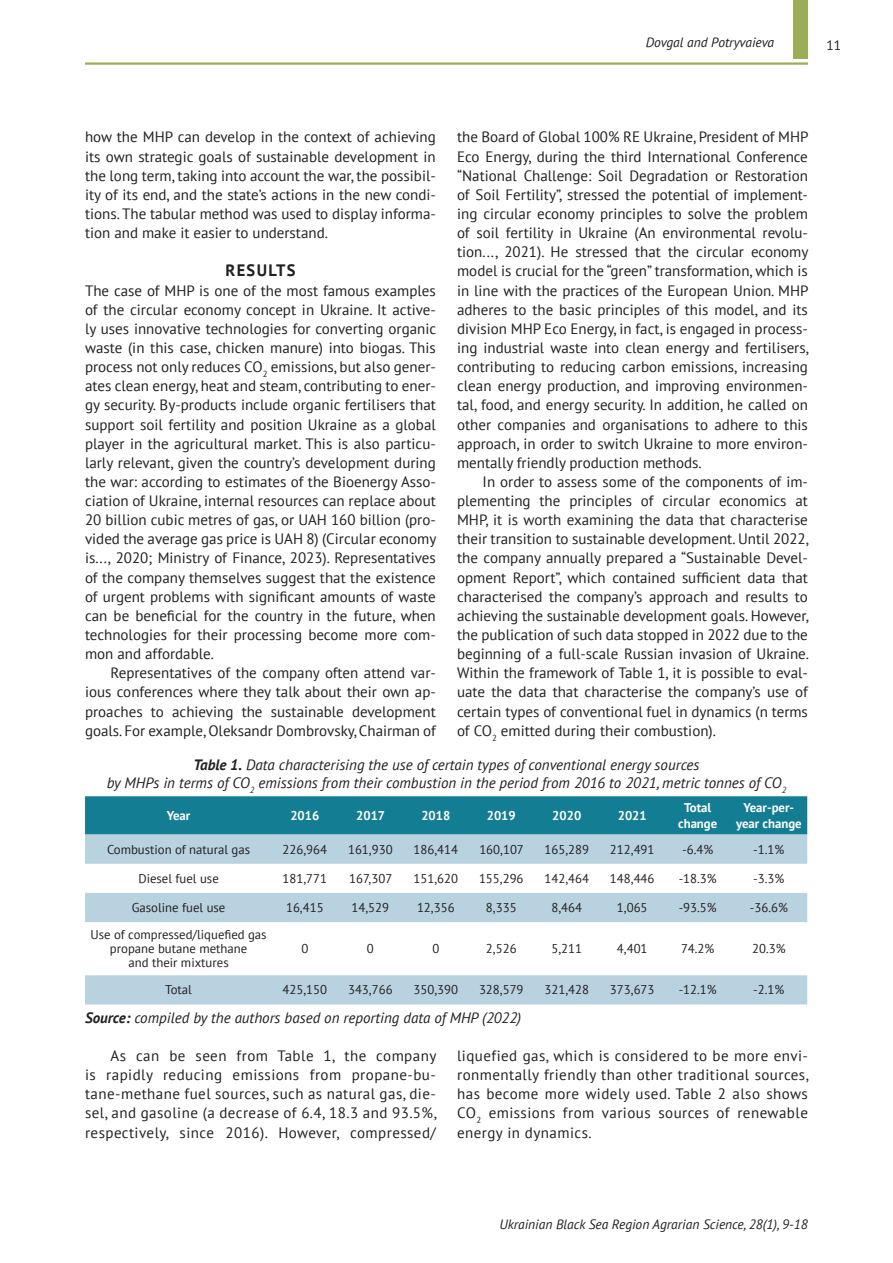
<style>
.page{position:relative;width:893px;height:1263px;background:#fff}
.page>*{position:absolute;margin:0;border:0;box-sizing:border-box;transform-origin:0 0}
.Normal1{font:700 16.5px "PT Sans";letter-spacing:.08em;color:#231f20}
.t1{font:15px/19.2px "PT Sans";color:#231f20;text-align:justify}
.Body_Text{font:italic 15px/18px "PT Sans";color:#231f20;text-align:center}
.t2{font:italic 13.5px "PT Sans";color:#231f20}
.t3{font:13.5px "PT Sans";color:#231f20}
.t4{font:12.75px/13.8px "PT Sans";color:#231f20;text-align:center}
.t5{font:700 12.75px/15.3px "PT Sans";color:#fff;text-align:center}
.s1{font-weight:700}
</style>
<div class="page">
<hr style="left:85px;top:62px;width:723px;height:3px;background:#9bad57">
<div style="left:794px;top:0;width:14px;height:58px;background:#9bad57"></div>
<div style="left:85px;top:796px;width:722px;height:38px;background:#137d94"></div>
<svg style="left:85px;top:834px;width:722px;height:170px;fill:#b9d2df"></svg>
<p class="t2" style="left:646px;top:33px;width:130px">Dovgal and Potryvaieva</p>
<p class="t3" style="left:826px;top:36px;width:16px">11</p>
<p class="t1" style="left:85px;top:127px;width:352px">how the MHP can develop in the context of achieving its own strategic goals of sustainable development in the long term, taking into account the war, the possibil&shy;ity of its end, and the state’s actions in the new condi&shy;tions. The tabular method was used to display informa&shy;tion and make it easier to understand.</p>
<p class="Normal1" style="left:225px;top:260px;width:71px">RESULTS</p>
<p class="t1" style="left:85px;top:280px;width:353px">The case of MHP is one of the most famous examples of the circular economy concept in Ukraine. It active&shy;ly uses innovative technologies for converting organic waste (in this case, chicken manure) into biogas. This process not only reduces CO<sub>2</sub> emissions, but also gener&shy;ates clean energy, heat and steam, contributing to ener&shy;gy security. By-products include organic fertilisers that support soil fertility and position Ukraine as a global player in the agricultural market. This is also particu&shy;larly relevant, given the country’s development during the war: according to estimates of the Bioenergy Asso&shy;ciation of Ukraine, internal resources can replace about 20 billion cubic metres of gas, or UAH 160 billion (pro&shy;vided the average gas price is UAH 8) (Circular economy is..., 2020; Ministry of Finance, 2023). Representatives of the company themselves suggest that the existence of urgent problems with significant amounts of waste can be beneficial for the country in the future, when technologies for their processing become more com&shy;mon and affordable.</p>
<p class="t1" style="left:85px;top:663px;width:352px;text-indent:26px">Representatives of the company often attend var&shy;ious conferences where they talk about their own ap&shy;proaches to achieving the sustainable development goals. For example, Oleksandr Dombrovsky, Chairman of</p>
<p class="t1" style="left:457px;top:127px;width:353px">the Board of Global 100% RE Ukraine, President of MHP Eco Energy, during the third International Conference “National Challenge: Soil Degradation or Restoration of Soil Fertility”, stressed the potential of implement&shy;ing circular economy principles to solve the problem of soil fertility in Ukraine (An environmental revolu&shy;tion..., 2021). He stressed that the circular economy model is crucial for the “green” transformation, which is in line with the practices of the European Union. MHP adheres to the basic principles of this model, and its division MHP Eco Energy, in fact, is engaged in process&shy;ing industrial waste into clean energy and fertilisers, contributing to reducing carbon emissions, increasing clean energy production, and improving environmen&shy;tal, food, and energy security. In addition, he called on other companies and organisations to adhere to this approach, in order to switch Ukraine to more environ&shy;mentally friendly production methods.</p>
<p class="t1" style="left:457px;top:472px;width:353px;text-indent:26px">In order to assess some of the components of im&shy;plementing the principles of circular economics at MHP, it is worth examining the data that characterise their transition to sustainable development. Until 2022, the company annually prepared a “Sustainable Devel&shy;opment Report”, which contained sufficient data that characterised the company’s approach and results to achieving the sustainable development goals. However, the publication of such data stopped in 2022 due to the beginning of a full-scale Russian invasion of Ukraine.<br>Within the framework of Table 1, it is possible to eval&shy;uate the data that characterise the company’s use of certain types of conventional fuel in dynamics (n terms of CO<sub>2</sub> emitted during their combustion).</p>
<p class="Body_Text" style="left:107px;top:755px;width:681px"><span class="s1">Table 1.</span> Data characterising the use of certain types of conventional energy sources<br>by MHPs in terms of CO<sub>2</sub> emissions from their combustion in the period from 2016 to 2021, metric tonnes of CO<sub>2</sub></p>
<p class="t5" style="left:167px;top:807px;width:25px">Year</p>
<p class="t5" style="left:290px;top:807px;width:30px">2016</p>
<p class="t5" style="left:356px;top:807px;width:30px">2017</p>
<p class="t5" style="left:421px;top:807px;width:30px">2018</p>
<p class="t5" style="left:487px;top:807px;width:30px">2019</p>
<p class="t5" style="left:552px;top:807px;width:30px">2020</p>
<p class="t5" style="left:618px;top:807px;width:30px">2021</p>
<p class="t5" style="left:678px;top:800px;width:41px">Total change</p>
<p class="t5" style="left:736px;top:800px;width:67px">Year-per&shy;year change</p>
<p class="t4" style="left:107px;top:842px;width:145px">Combustion of natural gas</p>
<p class="t4" style="left:283px;top:842px;width:46px">226,964</p>
<p class="t4" style="left:348px;top:842px;width:46px">161,930</p>
<p class="t4" style="left:414px;top:842px;width:46px">186,414</p>
<p class="t4" style="left:479px;top:842px;width:46px">160,107</p>
<p class="t4" style="left:544px;top:842px;width:46px">165,289</p>
<p class="t4" style="left:610px;top:842px;width:46px">212,491</p>
<p class="t4" style="left:682px;top:842px;width:33px">-6.4%</p>
<p class="t4" style="left:753px;top:842px;width:33px">-1.1%</p>
<p class="t4" style="left:138px;top:871px;width:82px">Diesel fuel use</p>
<p class="t4" style="left:283px;top:871px;width:46px">181,771</p>
<p class="t4" style="left:349px;top:871px;width:45px">167,307</p>
<p class="t4" style="left:414px;top:871px;width:46px">151,620</p>
<p class="t4" style="left:479px;top:871px;width:46px">155,296</p>
<p class="t4" style="left:544px;top:871px;width:46px">142,464</p>
<p class="t4" style="left:610px;top:871px;width:46px">148,446</p>
<p class="t4" style="left:679px;top:871px;width:40px">-18.3%</p>
<p class="t4" style="left:753px;top:871px;width:33px">-3.3%</p>
<p class="t4" style="left:132px;top:900px;width:95px">Gasoline fuel use</p>
<p class="t4" style="left:286px;top:900px;width:39px">16,415</p>
<p class="t4" style="left:352px;top:900px;width:39px">14,529</p>
<p class="t4" style="left:417px;top:900px;width:39px">12,356</p>
<p class="t4" style="left:486px;top:900px;width:32px">8,335</p>
<p class="t4" style="left:551px;top:900px;width:32px">8,464</p>
<p class="t4" style="left:617px;top:900px;width:32px">1,065</p>
<p class="t4" style="left:679px;top:900px;width:40px">-93.5%</p>
<p class="t4" style="left:750px;top:900px;width:40px">-36.6%</p>
<p class="t4" style="left:91px;top:928px;width:178px">Use of compressed/liquefied gas propane butane methane<br>and their mixtures</p>
<p class="t4" style="left:301px;top:941px;width:8px">0</p>
<p class="t4" style="left:367px;top:941px;width:8px">0</p>
<p class="t4" style="left:432px;top:941px;width:8px">0</p>
<p class="t4" style="left:486px;top:941px;width:32px">2,526</p>
<p class="t4" style="left:551px;top:941px;width:32px">5,211</p>
<p class="t4" style="left:617px;top:941px;width:32px">4,401</p>
<p class="t4" style="left:681px;top:941px;width:35px">74.2%</p>
<p class="t4" style="left:752px;top:941px;width:35px">20.3%</p>
<p class="t4" style="left:165px;top:983px;width:28px">Total</p>
<p class="t4" style="left:283px;top:983px;width:46px">425,150</p>
<p class="t4" style="left:348px;top:983px;width:46px">343,766</p>
<p class="t4" style="left:414px;top:983px;width:46px">350,390</p>
<p class="t4" style="left:479px;top:983px;width:46px">328,579</p>
<p class="t4" style="left:544px;top:983px;width:46px">321,428</p>
<p class="t4" style="left:610px;top:983px;width:46px">373,673</p>
<p class="t4" style="left:679px;top:983px;width:40px">-12.1%</p>
<p class="t4" style="left:753px;top:983px;width:33px">-2.1%</p>
<p class="Body_Text" style="left:85px;top:1008px;width:438px"><span class="s1">Source:</span> compiled by the authors based on reporting data of MHP (2022)</p>
<p class="t1" style="left:85px;top:1046px;width:353px;text-indent:26px">As can be seen from Table 1, the company is rapidly reducing emissions from propane-bu&shy;tane-methane fuel sources, such as natural gas, die&shy;sel, and gasoline (a decrease of 6.4, 18.3 and 93.5%, respectively, since 2016). However, compressed/</p>
<p class="t1" style="left:457px;top:1046px;width:353px">liquefied gas, which is considered to be more envi&shy;ronmentally friendly than other traditional sources, has become more widely used. Table 2 also shows CO<sub>2</sub> emissions from various sources of renewable energy in dynamics.</p>
<p class="t2" style="left:499px;top:1215px;width:310px">Ukrainian Black Sea Region Agrarian Science, 28(1), 9-18</p>
</div>
